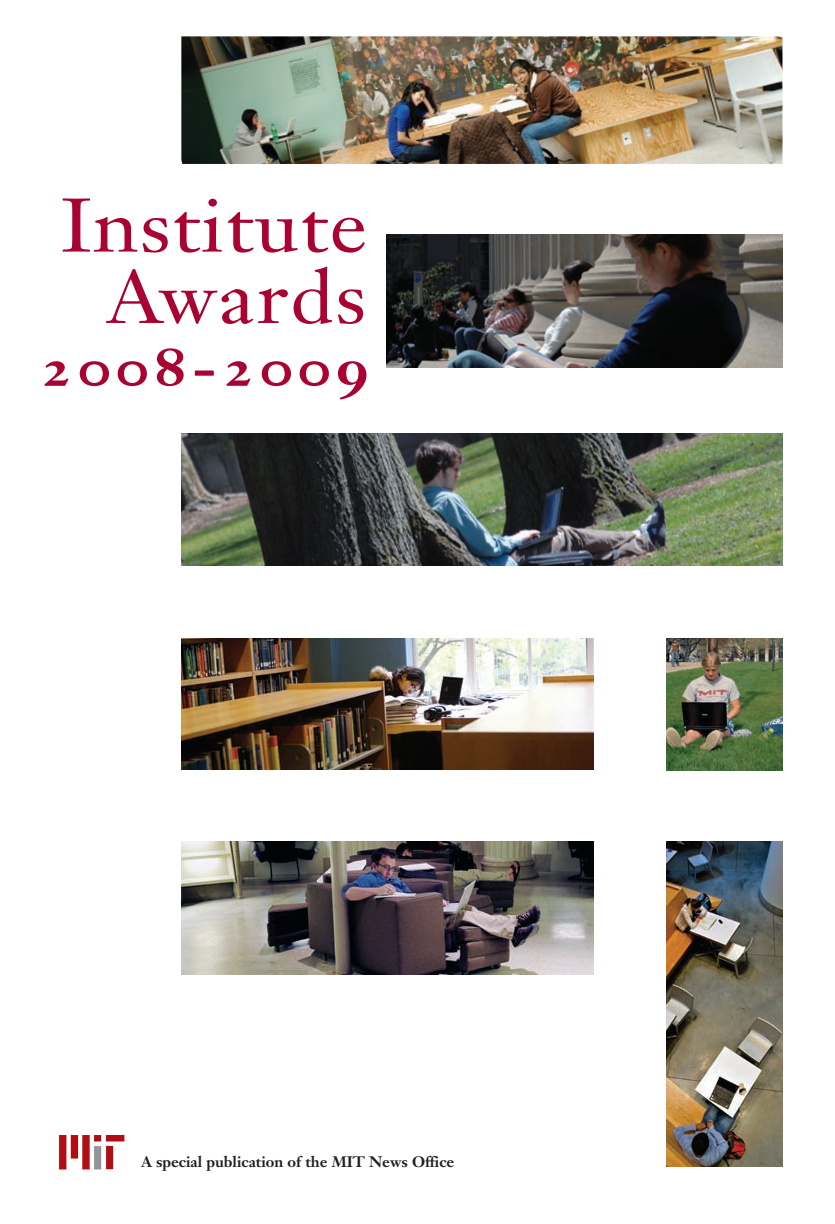
<style>
.page{position:relative;width:835px;height:1224px;background:#fff}
.page>*{position:absolute;margin:0;border:0;box-sizing:border-box;transform-origin:0 0}
.Body_copy{font:74.5px/71.4px "Janson Text";letter-spacing:.02em;color:#a90332;text-align:center;scale:1.1 1}
.Body_copy-2{font:53.4px "Janson Text Bold Os F";letter-spacing:.09em;color:#a90332;scale:1.1 1}
.Body_copy-3{font:700 15px "Janson Text";color:#231f20}
</style>
<div class="page">
<img style="left:59px;top:1135px;width:65px;height:35px">
<img style="left:181px;top:36px;width:601px;height:128px">
<img style="left:181px;top:638px;width:412px;height:131px">
<img style="left:181px;top:841px;width:412px;height:134px">
<img style="left:666px;top:841px;width:116px;height:325px">
<img style="left:181px;top:433px;width:601px;height:133px">
<img style="left:666px;top:638px;width:116px;height:133px">
<img style="left:387px;top:234px;width:395px;height:133px">
<p class="Body_copy" style="left:61px;top:189px;width:280px">Institute<br>Awards</p>
<p class="Body_copy-2" style="left:40px;top:333px;width:300px">2008-2009</p>
<p class="Body_copy-3" style="left:141px;top:1152px;width:314px">A special publication of the MIT News Office</p>
</div>
